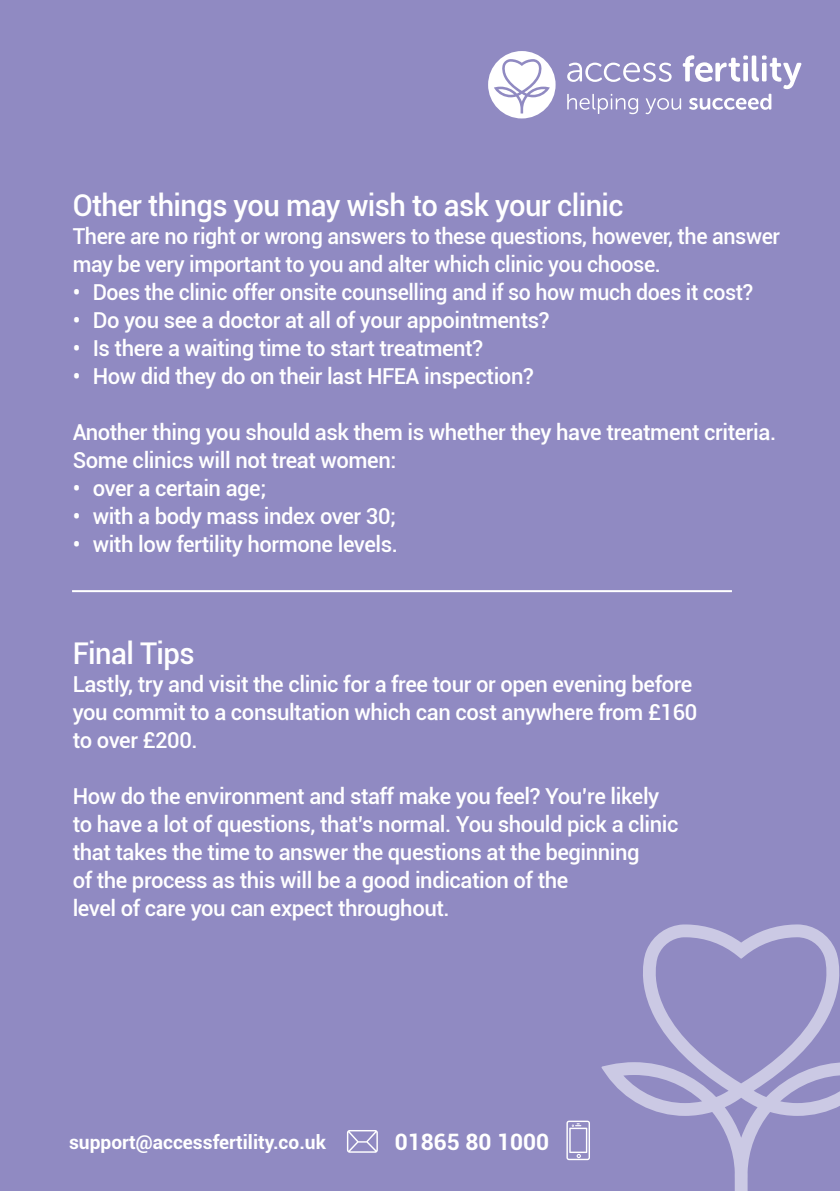
<style>
.page{position:relative;width:840px;height:1191px;background:#fff}
.page>*{position:absolute;margin:0;border:0;box-sizing:border-box;transform-origin:0 0}
.t1{font:500 30px "Roboto";letter-spacing:-.02em;color:#fff}
.t2{font:700 22.6px "Roboto";color:#fff}
.t3{font:500 22px/28px "Roboto";letter-spacing:-.02em;color:#fff}
.t4{font:700 19.2px "Roboto";color:#fff}
</style>
<div class="page">
<div style="left:0;top:0;width:839px;height:1191px;background:#908ac2"></div>
<div style="left:488px;top:51px;width:67px;height:67px;background:#fff;border-radius:50%"></div>
<svg style="left:493px;top:59px;width:56px;height:54px"></svg>
<svg style="left:567px;top:55px;width:234px;height:59px"></svg>
<svg style="left:601px;top:924px;width:238px;height:267px"></svg>
<hr style="left:72px;top:590px;width:659px;height:2px;background:#fff">
<svg style="left:566px;top:1120px;width:23px;height:40px"></svg>
<svg style="left:347px;top:1130px;width:30px;height:22px"></svg>
<p class="t1" style="left:73px;top:184px;width:552px">Other things you may wish to ask your clinic</p>
<p class="t3" style="left:73px;top:221px;width:708px">There are no right or wrong answers to these questions, however, the answer may be very important to you and alter which clinic you choose.</p>
<p class="t3" style="left:73px;top:277px;width:681px">• Does the clinic offer onsite counselling and if so how much does it cost?</p>
<p class="t3" style="left:73px;top:305px;width:478px">• Do you see a doctor at all of your appointments?</p>
<p class="t3" style="left:73px;top:333px;width:411px">• Is there a waiting time to start treatment?</p>
<p class="t3" style="left:73px;top:361px;width:462px">• How did they do on their last HFEA inspection?</p>
<p class="t3" style="left:73px;top:417px;width:704px">Another thing you should ask them is whether they have treatment criteria.<br>Some clinics will not treat women:</p>
<p class="t3" style="left:73px;top:473px;width:195px">• over a certain age;</p>
<p class="t3" style="left:73px;top:501px;width:324px">• with a body mass index over 30;</p>
<p class="t3" style="left:73px;top:529px;width:327px">• with low fertility hormone levels.</p>
<p class="t1" style="left:73px;top:632px;width:123px">Final Tips</p>
<p class="t3" style="left:73px;top:669px;width:625px">Lastly, try and visit the clinic for a free tour or open evening before you commit to a consultation which can cost anywhere from £160 to over £200.</p>
<p class="t3" style="left:73px;top:781px;width:607px">How do the environment and staff make you feel? You’re likely to have a lot of questions, that’s normal. You should pick a clinic that takes the time to answer the questions at the beginning<br>of the process as this will be a good indication of the<br>level of care you can expect throughout.</p>
<p class="t4" style="left:69px;top:1128px;width:258px">support@accessfertility.co.uk</p>
<p class="t2" style="left:394px;top:1125px;width:156px">01865 80 1000</p>
</div>
